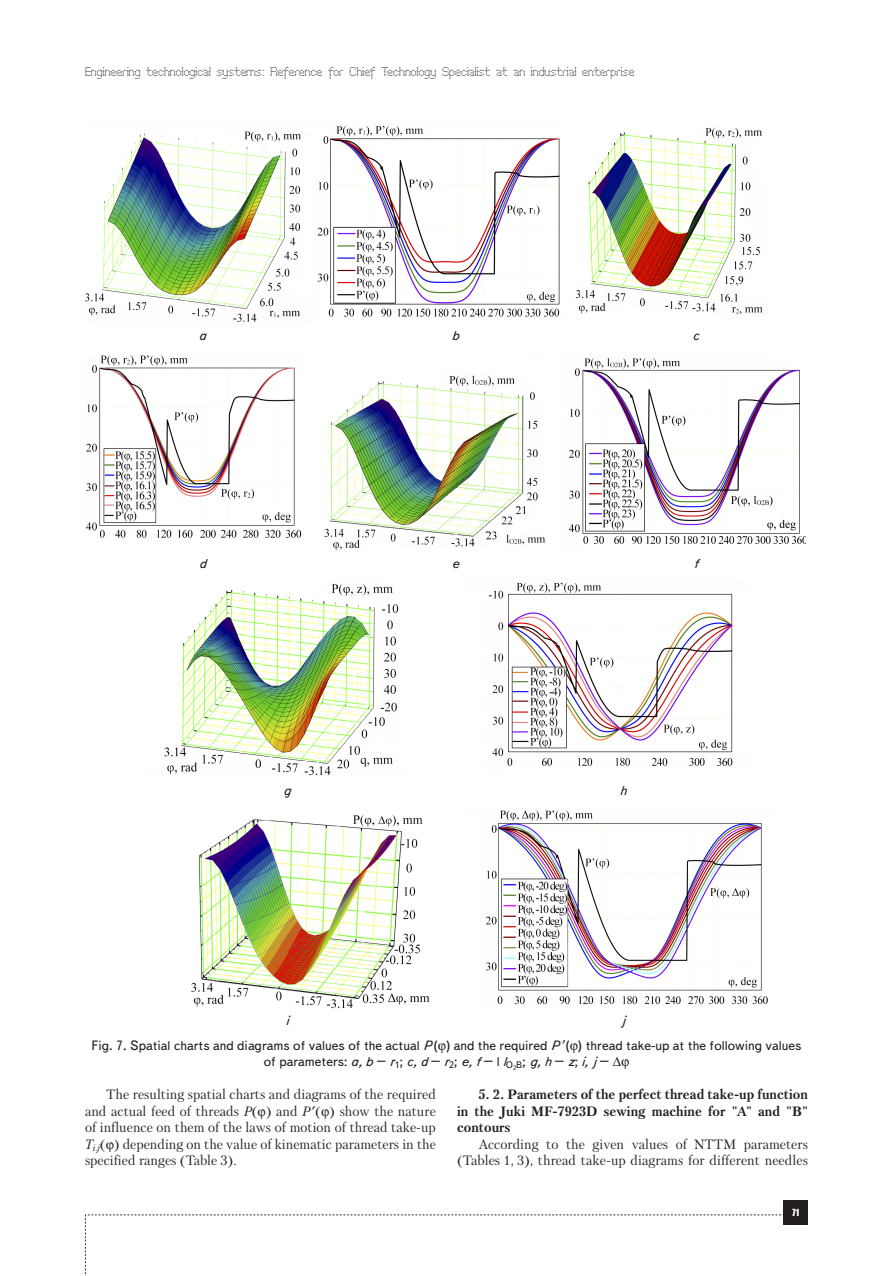
<style>
.page{position:relative;width:893px;height:1276px;background:#fff}
.page>*{position:absolute;margin:0;border:0;box-sizing:border-box;transform-origin:0 0}
.Text__англ__отступ{font:13.5px/16.4px "Petersburg C";color:#231f20;text-align:justify}
.Подпись_рисунка{font:13.5px/16.2px "Text Book C";color:#231f20}
.Text__англ__отступ-2{font:700 13.5px/16.4px "Petersburg C";color:#231f20;text-align:justify}
.Подпись_рисунка-2{font:italic 13.5px "Text Book C";color:#231f20}
.t1{font:12px "Perfo C";letter-spacing:.015em;color:#231f20}
.t2{font:9px "Impact";color:#fff}
.s1{font-style:italic}
</style>
<div class="page">
<svg style="left:85px;top:1214px;width:699px;height:62px"></svg>
<div style="left:784px;top:1200px;width:24px;height:24px;background:#231f20"></div>
<img style="left:85px;top:126px;width:678px;height:196px">
<img style="left:86px;top:355px;width:216px;height:183px">
<img style="left:324px;top:375px;width:221px;height:176px">
<img style="left:568px;top:358px;width:238px;height:186px">
<img style="left:164px;top:582px;width:569px;height:194px">
<img style="left:191px;top:810px;width:577px;height:199px">
<p class="t1" style="left:85px;top:65px;width:551px">Engineering technological systems: Reference for Chief Technology Specialist at an industrial enterprise</p>
<p class="Подпись_рисунка-2" style="left:199px;top:327px;width:9px">a</p>
<p class="Подпись_рисунка-2" style="left:199px;top:556px;width:9px">d</p>
<p class="Подпись_рисунка-2" style="left:283px;top:783px;width:9px">g</p>
<p class="Подпись_рисунка-2" style="left:286px;top:1013px;width:4px">i</p>
<p class="Подпись_рисунка-2" style="left:452px;top:327px;width:9px">b</p>
<p class="Подпись_рисунка-2" style="left:452px;top:556px;width:9px">e</p>
<p class="Подпись_рисунка-2" style="left:693px;top:327px;width:8px">c</p>
<p class="Подпись_рисунка-2" style="left:694px;top:556px;width:6px">f</p>
<p class="Подпись_рисунка-2" style="left:620px;top:783px;width:8px">h</p>
<p class="Подпись_рисунка-2" style="left:621px;top:1013px;width:6px">j</p>
<p class="Подпись_рисунка" style="left:264px;top:1037px;width:539px;text-indent:-172px">Fig. 7. Spatial charts and diagrams of values of the actual <span class="s1">P</span>( ) and the required <span class="s1">P</span> ( ) thread take-up at the following values of parameters: <span class="s1">a, b</span> – <span class="s1">r</span><sub>1</sub>; <span class="s1">c, d</span> – <span class="s1">r</span><sub>2</sub>; <span class="s1">e, f</span> – l <span class="s1">l</span><sub>О</sub><sub>2</sub><sub>B</sub>; <span class="s1">g, h</span> – <span class="s1">z</span>; <span class="s1">i, j</span> –</p>
<p class="Text__англ__отступ" style="left:85px;top:1086px;width:352px;text-indent:21px">The resulting spatial charts and diagrams of the required and actual feed of threads <span class="s1">Р</span>( ) and <span class="s1">Р</span> ( ) show the nature of influence on them of the laws of motion of thread take-up <span class="s1">T</span><sub>i.j</sub>( ) depending on the value of kinematic parameters in the specified ranges (Table 3).</p>
<p class="Text__англ__отступ-2" style="left:457px;top:1086px;width:352px;text-indent:21px">5. 2. Parameters of the perfect thread take-up function in the Juki MF-7923D sewing machine for "A" and "B" contours</p>
<p class="Text__англ__отступ" style="left:457px;top:1135px;width:352px;text-align:right">According to the given values of NTТM parameters (Tables 1, 3), thread take-up diagrams for different needles</p>
<p class="t2" style="left:792px;top:1205px;width:9px">71</p>
</div>
